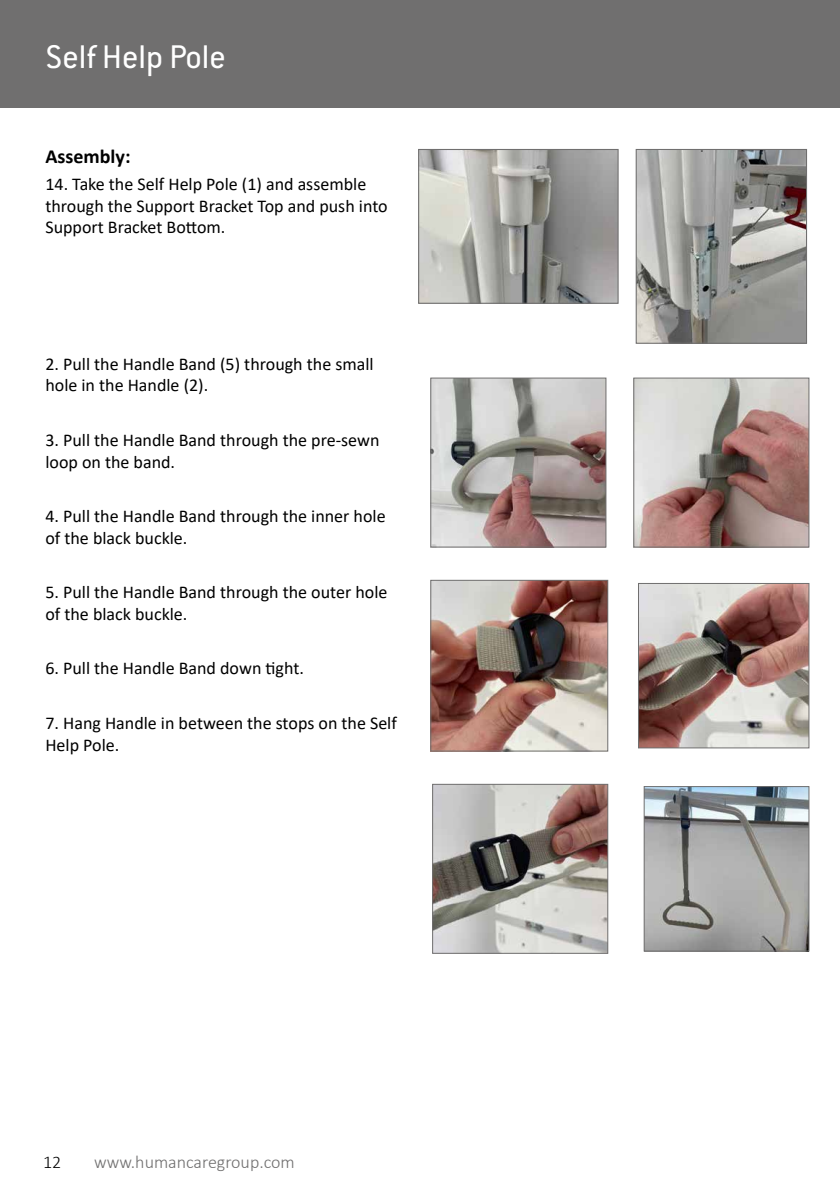
<style>
.page{position:relative;width:840px;height:1191px;background:#fff}
.page>*{position:absolute;margin:0;border:0;box-sizing:border-box;transform-origin:0 0}
.t1{font:36px "Conduit ITC";color:#fff}
.t2{font:700 20px "Calibri";color:#000}
.t3{font:18px/21.6px "Calibri";color:#000}
.t4{font:300 18px "Calibri";color:#706f6f}
.t5{font:300 18px "Calibri";color:#000}
</style>
<div class="page">
<div style="left:0;top:0;width:839px;height:108px;background:#706f6f"></div>
<img style="left:420px;top:151px;width:196px;height:151px">
<div style="left:418px;top:149px;width:200px;height:155px;border:1px solid #706f6f"></div>
<img style="left:637px;top:151px;width:167px;height:191px">
<div style="left:635px;top:149px;width:171px;height:195px;border:1px solid #706f6f"></div>
<img style="left:432px;top:379px;width:172px;height:166px">
<div style="left:430px;top:377px;width:176px;height:170px;border:1px solid #706f6f"></div>
<img style="left:635px;top:379px;width:172px;height:166px">
<div style="left:633px;top:377px;width:176px;height:170px;border:1px solid #706f6f"></div>
<img style="left:432px;top:582px;width:174px;height:167px">
<div style="left:430px;top:580px;width:178px;height:171px;border:1px solid #706f6f"></div>
<img style="left:639px;top:585px;width:168px;height:161px">
<div style="left:637px;top:583px;width:172px;height:165px;border:1px solid #706f6f"></div>
<img style="left:434px;top:786px;width:172px;height:165px">
<div style="left:432px;top:784px;width:176px;height:169px;border:1px solid #706f6f"></div>
<img style="left:645px;top:788px;width:162px;height:161px">
<div style="left:643px;top:786px;width:166px;height:165px;border:1px solid #706f6f"></div>
<h1 class="t1" style="left:45px;top:35px;width:182px">Self Help Pole</h1>
<p class="t2" style="left:45px;top:142px;width:87px">Assembly:</p>
<p class="t3" style="left:45px;top:173px;width:343px">14. Take the Self Help Pole (1) and assemble through the Support Bracket Top and push into<br>Support Bracket Bottom.</p>
<p class="t3" style="left:45px;top:352px;width:329px">2. Pull the Handle Band (5) through the small hole in the Handle (2).</p>
<p class="t3" style="left:45px;top:429px;width:335px">3. Pull the Handle Band through the pre-sewn loop on the band.</p>
<p class="t3" style="left:45px;top:505px;width:341px">4. Pull the Handle Band through the inner hole of the black buckle.</p>
<p class="t3" style="left:45px;top:581px;width:343px">5. Pull the Handle Band through the outer hole of the black buckle.</p>
<p class="t3" style="left:45px;top:657px;width:260px">6. Pull the Handle Band down tight.</p>
<p class="t3" style="left:45px;top:711px;width:353px">7. Hang Handle in between the stops on the Self<br>Help Pole.</p>
<p class="t5" style="left:43px;top:1151px;width:20px">12</p>
<p class="t4" style="left:94px;top:1151px;width:202px">www.humancaregroup.com</p>
</div>
